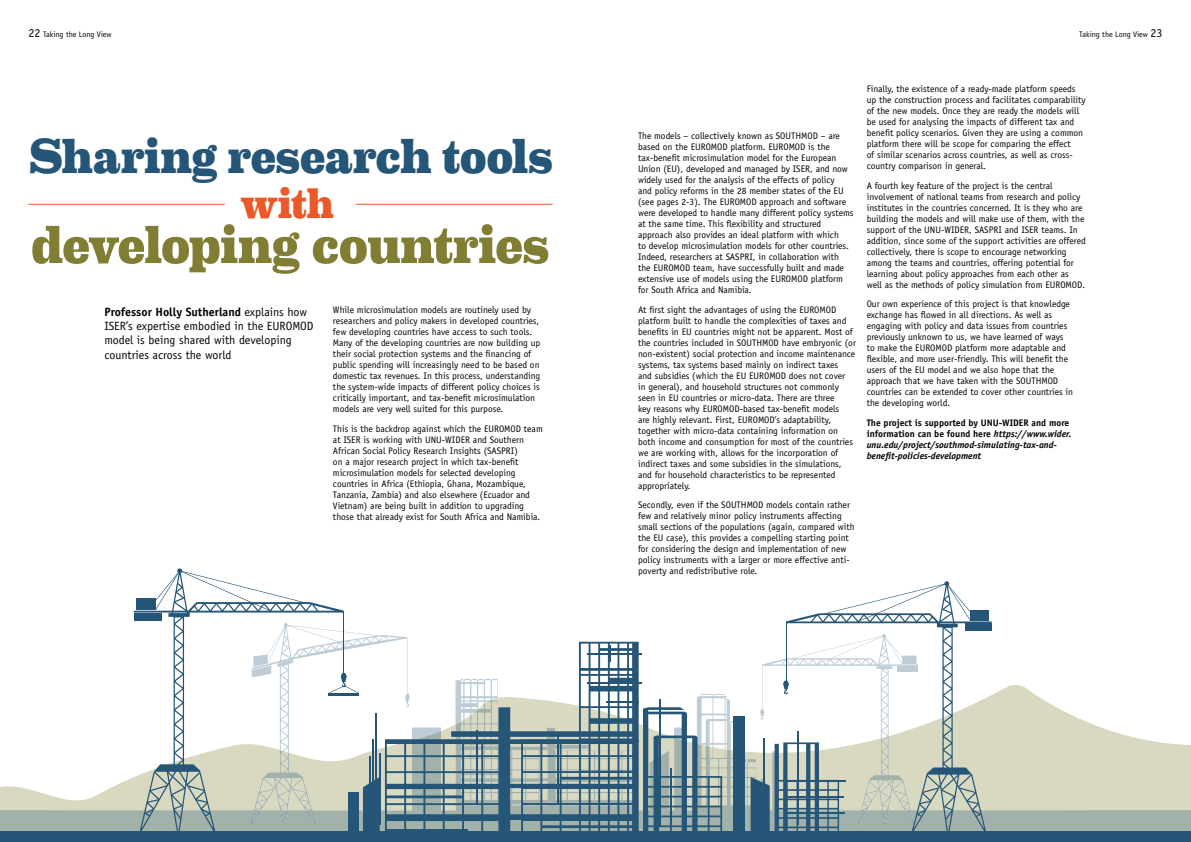
<style>
.page{position:relative;width:1191px;height:842px;background:#fff}
.page>*{position:absolute;margin:0;border:0;box-sizing:border-box;transform-origin:0 0}
.t1{font:800 53.7px "Eames Century Modern";letter-spacing:-.01em;color:#817e33}
.t2{font:800 49.4px "Eames Century Modern";letter-spacing:-.005em;color:#255677}
.t3{font:800 43px "Eames Century Modern";color:#ea5927}
.t4{font:12px/14.4px "Officina Sans";color:#000}
.t5{font:9.5px/11px "Officina Sans";color:#000}
.t6{font:italic 700 9.5px/11px "Officina Sans";color:#000}
.t7{font:8px "Officina Sans";color:#000}
.s1{font-size:12px}
.s2{font-weight:700}
.s3{font-style:normal}
</style>
<div class="page">
<hr style="left:28px;top:204px;width:197px;height:1px;background:#ea5927">
<hr style="left:356px;top:204px;width:197px;height:1px;background:#ea5927">
<svg style="left:0;top:698px;width:1191px;height:132px;fill:#d9d9c2"></svg>
<div style="left:0;top:830px;width:1191px;height:12px;background:#265677"></div>
<svg style="left:971px;top:621px;width:20px;height:210px;fill:#d9d9c2"></svg>
<div style="left:970px;top:610px;width:19px;height:11px;background:#265677"></div>
<div style="left:964px;top:624px;width:27px;height:7px;background:#265677"></div>
<svg style="left:134px;top:568px;width:48px;height:263px"></svg>
<div style="left:136px;top:598px;width:19px;height:12px;background:#265677"></div>
<div style="left:134px;top:613px;width:27px;height:8px;background:#265677"></div>
<svg style="left:155px;top:570px;width:816px;height:261px"></svg>
<p class="t7" style="left:28px;top:30px;width:85px"><span class="s1">22</span> Taking the Long View</p>
<p class="t7" style="left:1079px;top:30px;width:85px">Taking the Long View <span class="s1">23</span></p>
<h2 class="t2" style="left:28px;top:118px;width:526px">Sharing research tools</h2>
<h3 class="t3" style="left:240px;top:171px;width:95px">with</h3>
<h1 class="t1" style="left:31px;top:204px;width:519px">developing countries</h1>
<p class="t4" style="left:104px;top:304px;width:210px"><span class="s2">Professor Holly Sutherland</span> explains how ISER’s expertise embodied in the EUROMOD model is being shared with developing countries across the world</p>
<p class="t5" style="left:333px;top:305px;width:209px">While microsimulation models are routinely used by researchers and policy makers in developed countries, few developing countries have access to such tools.<br>Many of the developing countries are now building up their social protection systems and the financing of public spending will increasingly need to be based on domestic tax revenues. In this process, understanding the system-wide impacts of different policy choices is critically important, and tax-benefit microsimulation models are very well suited for this purpose.</p>
<p class="t5" style="left:333px;top:423px;width:211px">This is the backdrop against which the EUROMOD team at ISER is working with UNU-WIDER and Southern African Social Policy Research Insights (SASPRI)<br>on a major research project in which tax-benefit microsimulation models for selected developing countries in Africa (Ethiopia, Ghana, Mozambique, Tanzania, Zambia) and also elsewhere (Ecuador and Vietnam) are being built in addition to upgrading those that already exist for South Africa and Namibia.</p>
<p class="t5" style="left:638px;top:131px;width:217px">The models – collectively known as SOUTHMOD – are based on the EUROMOD platform. EUROMOD is the tax-benefit microsimulation model for the European Union (EU), developed and managed by ISER, and now widely used for the analysis of the effects of policy<br>and policy reforms in the 28 member states of the EU (see pages 2-3). The EUROMOD approach and software were developed to handle many different policy systems at the same time. This flexibility and structured approach also provides an ideal platform with which<br>to develop microsimulation models for other countries.<br>Indeed, researchers at SASPRI, in collaboration with the EUROMOD team, have successfully built and made extensive use of models using the EUROMOD platform for South Africa and Namibia.</p>
<p class="t5" style="left:638px;top:304px;width:219px">At first sight the advantages of using the EUROMOD platform built to handle the complexities of taxes and benefits in EU countries might not be apparent. Most of the countries included in SOUTHMOD have embryonic (or non-existent) social protection and income maintenance systems, tax systems based mainly on indirect taxes<br>and subsidies (which the EU EUROMOD does not cover<br>in general), and household structures not commonly seen in EU countries or micro-data. There are three<br>key reasons why EUROMOD-based tax-benefit models<br>are highly relevant. First, EUROMOD’s adaptability, together with micro-data containing information on both income and consumption for most of the countries we are working with, allows for the incorporation of indirect taxes and some subsidies in the simulations, and for household characteristics to be represented appropriately.</p>
<p class="t5" style="left:638px;top:500px;width:218px">Secondly, even if the SOUTHMOD models contain rather few and relatively minor policy instruments affecting small sections of the populations (again, compared with the EU case), this provides a compelling starting point for considering the design and implementation of new policy instruments with a larger or more effective anti&shy;poverty and redistributive role.</p>
<p class="t5" style="left:866px;top:84px;width:220px">Finally, the existence of a ready-made platform speeds up the construction process and facilitates comparability of the new models. Once they are ready the models will be used for analysing the impacts of different tax and benefit policy scenarios. Given they are using a common platform there will be scope for comparing the effect<br>of similar scenarios across countries, as well as cross&shy;country comparison in general.</p>
<p class="t5" style="left:866px;top:180px;width:221px">A fourth key feature of the project is the central involvement of national teams from research and policy institutes in the countries concerned. It is they who are building the models and will make use of them, with the support of the UNU-WIDER, SASPRI and ISER teams. In addition, since some of the support activities are offered collectively, there is scope to encourage networking among the teams and countries, offering potential for learning about policy approaches from each other as well as the methods of policy simulation from EUROMOD.</p>
<p class="t5" style="left:866px;top:299px;width:208px">Our own experience of this project is that knowledge exchange has flowed in all directions. As well as engaging with policy and data issues from countries previously unknown to us, we have learned of ways to make the EUROMOD platform more adaptable and flexible, and more user-friendly. This will benefit the users of the EU model and we also hope that the approach that we have taken with the SOUTHMOD countries can be extended to cover other countries in the developing world.</p>
<p class="t6" style="left:866px;top:417px;width:206px"><span class="s3">The project is supported by UNU-WIDER and more information can be found here</span> https://www.wider. unu.edu/project/southmod-simulating-tax-and&shy;benefit-policies-development</p>
</div>
